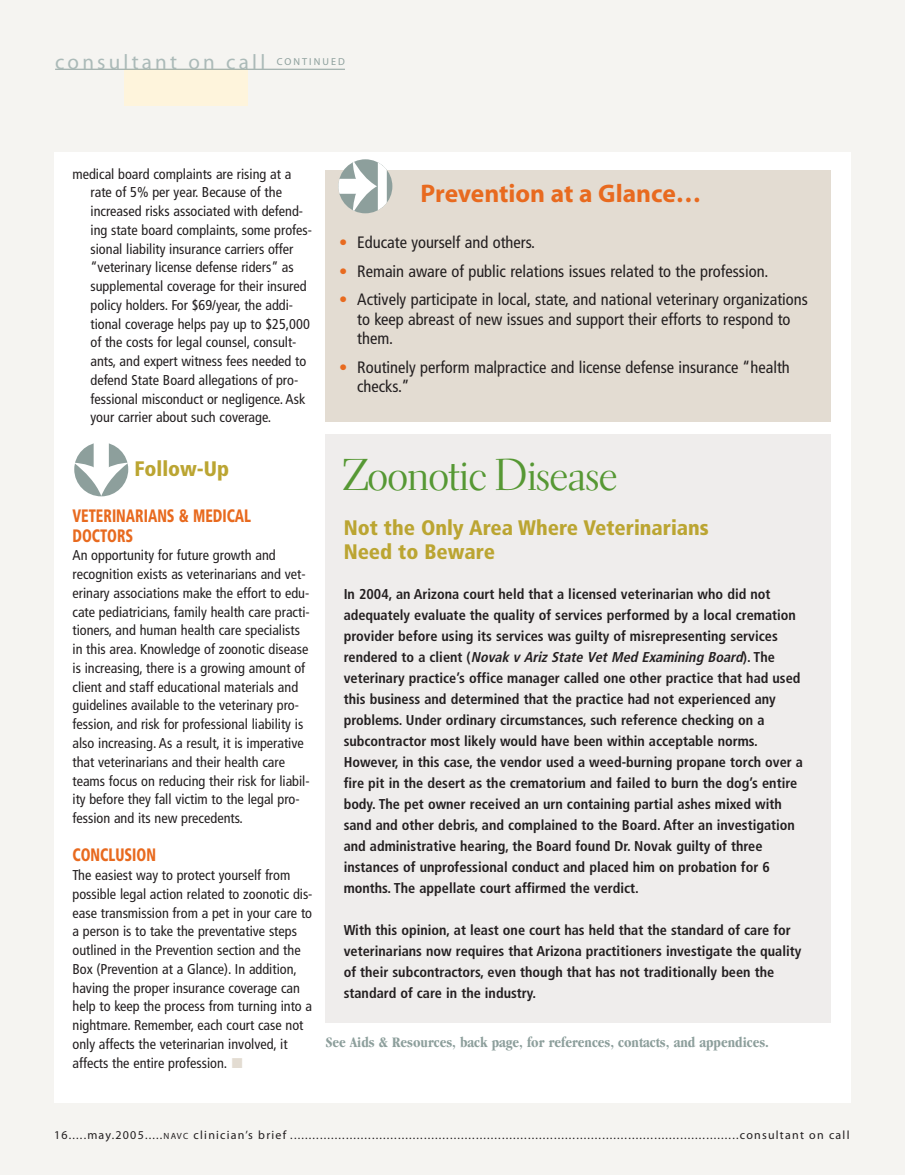
<style>
.page{position:relative;width:905px;height:1175px;background:#fff}
.page>*{position:absolute;margin:0;border:0;box-sizing:border-box;transform-origin:0 0}
.t1{font:45px "Electra LH Display";color:#569834}
.t2{font:700 25.5px "Myriad";color:#e86a1f}
.t3{font:900 condensed 21px/24px "Frutiger";color:#bba532}
.t4{font:21px "Myriad";letter-spacing:.155em;color:#abbab8}
.t5{font:900 condensed 18px/19.5px "Frutiger";color:#e86a1f;scale:.8 1}
.t6{font:condensed 16.5px/19.5px "Frutiger";color:#231f20}
.t7{font:700 condensed 15px "Garamond";color:#8d9f9c}
.t8{font:condensed 14.25px/18.8px "Frutiger";color:#231f20}
.t9{font:700 condensed 14.25px/21px "Frutiger";color:#231f20}
.t10{font:12px "Myriad";letter-spacing:.1em;color:#231f20}
.s1{color:#e3dcd2}
.s2{color:#e86a1f}
.s3{font-style:italic}
.s4{font-size:9px}
</style>
<div class="page">
<div style="left:0;top:0;width:904px;height:1174px;background:#f5f4f1"></div>
<div style="left:124px;top:69px;width:124px;height:36px;background:#fef4dc"></div>
<hr style="left:55px;top:69px;width:290px;height:1px;background:#8d9f9c">
<div style="left:54px;top:152px;width:796px;height:950px;background:#fff"></div>
<div style="left:326px;top:435px;width:505px;height:588px;background:#efedec"></div>
<svg style="left:74px;top:443px;width:54px;height:53px"></svg>
<div style="left:326px;top:170px;width:504px;height:252px;background:#e3dcd2"></div>
<svg style="left:338px;top:159px;width:54px;height:54px"></svg>
<div style="left:378px;top:159px;width:9px;height:54px;background:#fff"></div>
<h3 class="t4" style="left:55px;top:54px;width:291px">consultant on call <sup>CONTINUED</sup></h3>
<p class="t8" style="left:90px;top:165px;width:223px;text-indent:-18px">medical board complaints are rising at a rate of 5% per year. Because of the increased risks associated with defend&shy;ing state board complaints, some profes&shy;sional liability insurance carriers offer “veterinary license defense riders” as supplemental coverage for their insured policy holders. For $69/year, the addi&shy;tional coverage helps pay up to $25,000 of the costs for legal counsel, consult&shy;ants, and expert witness fees needed to defend State Board allegations of pro&shy;fessional misconduct or negligence. Ask your carrier about such coverage.</p>
<h3 class="t3" style="left:135px;top:459px;width:96px">Follow-Up</h3>
<p class="t5" style="left:72px;top:507px;width:225px">VETERINARIANS &amp; MEDICAL<br>DOCTORS</p>
<p class="t8" style="left:72px;top:547px;width:239px">An opportunity for future growth and recognition exists as veterinarians and vet&shy;erinary associations make the effort to edu&shy;cate pediatricians, family health care practi&shy;tioners, and human health care specialists in this area. Knowledge of zoonotic disease is increasing, there is a growing amount of client and staff educational materials and guidelines available to the veterinary pro&shy;fession, and risk for professional liability is also increasing. As a result, it is imperative that veterinarians and their health care teams focus on reducing their risk for liabil&shy;ity before they fall victim to the legal pro&shy;fession and its new precedents.</p>
<p class="t5" style="left:72px;top:846px;width:106px">CONCLUSION</p>
<p class="t8" style="left:72px;top:867px;width:241px">The easiest way to protect yourself from possible legal action related to zoonotic dis&shy;ease transmission from a pet in your care to a person is to take the preventative steps outlined in the Prevention section and the Box (Prevention at a Glance). In addition, having the proper insurance coverage can help to keep the process from turning into a nightmare. Remember, each court case not only affects the veterinarian involved, it affects the entire profession. <span class="s1">■</span></p>
<h2 class="t2" style="left:420px;top:184px;width:282px">Prevention at a Glance…</h2>
<p class="t6" style="left:339px;top:234px;width:197px"><span class="s2">•</span> Educate yourself and others.</p>
<p class="t6" style="left:339px;top:263px;width:431px"><span class="s2">•</span> Remain aware of public relations issues related to the profession.</p>
<p class="t6" style="left:357px;top:291px;width:452px;text-indent:-18px"><span class="s2">•</span> Actively participate in local, state, and national veterinary organizations to keep abreast of new issues and support their efforts to respond to them.</p>
<p class="t6" style="left:357px;top:359px;width:434px;text-indent:-18px"><span class="s2">•</span> Routinely perform malpractice and license defense insurance “health checks.”</p>
<h1 class="t1" style="left:344px;top:457px;width:275px">Zoonotic Disease</h1>
<h3 class="t3" style="left:344px;top:517px;width:366px">Not the Only Area Where Veterinarians<br>Need to Beware</h3>
<p class="t9" style="left:343px;top:584px;width:461px">In 2004, an Arizona court held that a licensed veterinarian who did not adequately evaluate the quality of services performed by a local cremation provider before using its services was guilty of misrepresenting services<br>r e n d e r e d t o a c l i e n t ( <span class="s3">Novak v Ariz State Vet Med Examining Board</span>) . T h e veterinary practice’s office manager called one other practice that had used this business and determined that the practice had not experienced any problems. Under ordinary circumstances, such reference checking on a subcontractor most likely would have been within acceptable norms.<br>However, in this case, the vendor used a weed-burning propane torch over a fire pit in the desert as the crematorium and failed to burn the dog’s entire body. The pet owner received an urn containing partial ashes mixed with sand and other debris, and complained to the Board. After an investigation and administrative hearing, the Board found Dr. Novak guilty of three instances of unprofessional conduct and placed him on probation for 6 months. The appellate court affirmed the verdict.</p>
<p class="t9" style="left:344px;top:920px;width:459px">With this opinion, at least one court has held that the standard of care for veterinarians now requires that Arizona practitioners investigate the quality of their subcontractors, even though that has not traditionally been the standard of care in the industry.</p>
<p class="t7" style="left:326px;top:1036px;width:445px">See Aids &amp; Resources, back page, for references, contacts, and appendices.</p>
<p class="t10" style="left:54px;top:1130px;width:797px">16.....may.2005.....<span class="s4">NAVC</span> clinician’s brief .........................................................................................................................consultant on call</p>
</div>
